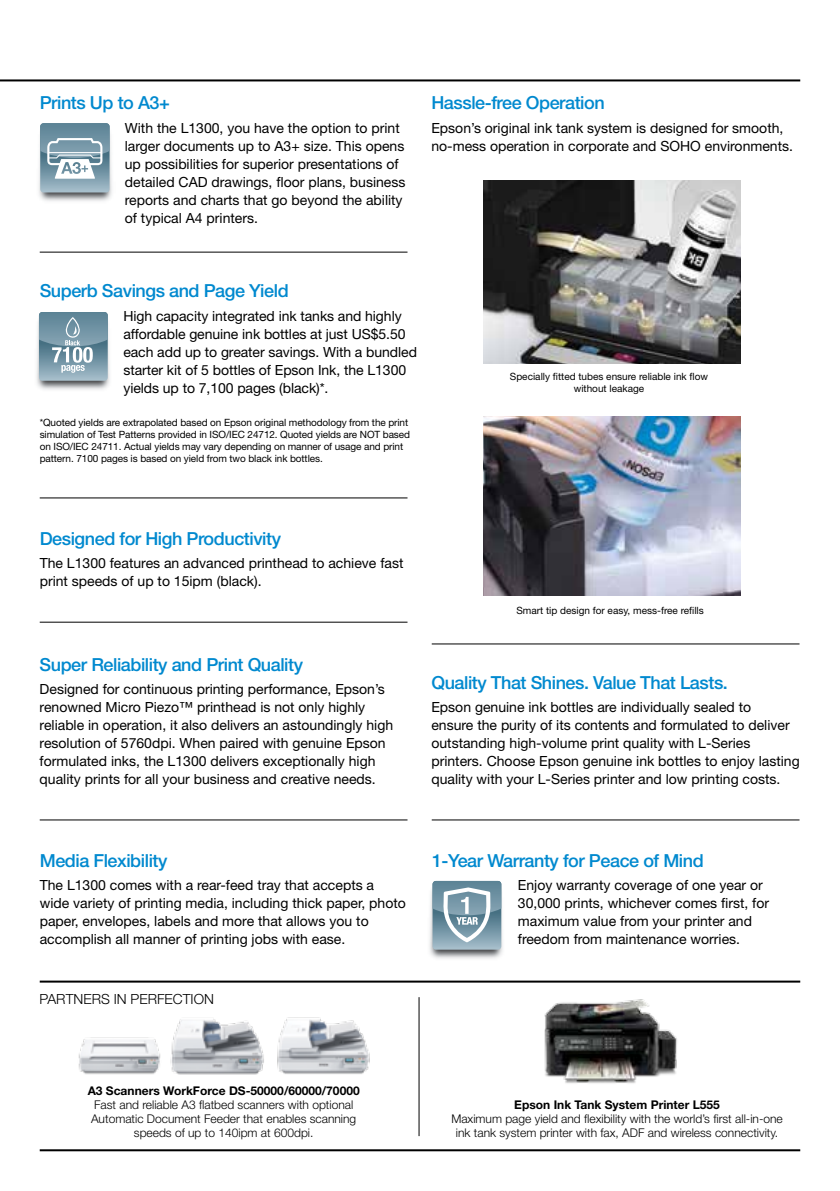
<style>
.page{position:relative;width:840px;height:1191px;background:#fff}
.page>*{position:absolute;margin:0;border:0;box-sizing:border-box;transform-origin:0 0}
.t1{font:500 18px "Helvetica Neue";letter-spacing:-.025em;color:#0089cf}
.t2{font:14px/18px "Helvetica Neue";color:#000}
.t3{font:300 14px "Helvetica Neue";color:#000}
.t4{font:300 12px/14px "Helvetica Neue";color:#000;text-align:center}
.t5{font:700 12px "Helvetica Neue";color:#000}
.t6{font:10px/12px "Helvetica Neue";letter-spacing:-.01em;color:#000}
</style>
<div class="page">
<img style="left:277px;top:1017px;width:93px;height:57px">
<img style="left:170px;top:1019px;width:94px;height:56px">
<img style="left:78px;top:1037px;width:83px;height:38px">
<hr style="left:0;top:79px;width:799px;height:2px;background:#000">
<hr style="left:40px;top:819px;width:367px;height:1px;background:#000">
<hr style="left:431px;top:819px;width:368px;height:1px;background:#000">
<hr style="left:431px;top:643px;width:368px;height:1px;background:#000">
<hr style="left:40px;top:622px;width:367px;height:1px;background:#000">
<hr style="left:40px;top:252px;width:367px;height:1px;background:#000">
<hr style="left:40px;top:497px;width:367px;height:1px;background:#000">
<hr style="left:40px;top:980px;width:759px;height:2px;background:#000">
<hr style="left:40px;top:1149px;width:759px;height:2px;background:#000">
<hr style="left:418px;top:997px;width:1px;height:139px;background:#000">
<img style="left:429px;top:880px;width:74px;height:79px">
<svg style="left:432px;top:881px;width:69px;height:68px;background:#8ca8b5"></svg>
<img style="left:39px;top:125px;width:73px;height:76px">
<svg style="left:40px;top:123px;width:69px;height:69px;background:#8eaab7"></svg>
<img style="left:483px;top:417px;width:257px;height:179px">
<img style="left:483px;top:180px;width:256px;height:183px">
<img style="left:36px;top:316px;width:74px;height:74px">
<svg style="left:39px;top:312px;width:69px;height:69px;background:#83a1af"></svg>
<img style="left:544px;top:999px;width:133px;height:85px">
<p class="t1" style="left:40px;top:92px;width:132px">Prints Up to A3+</p>
<p class="t2" style="left:125px;top:119px;width:282px">With the L1300, you have the option to print larger documents up to A3+ size. This opens up possibilities for superior presentations of detailed CAD drawings, floor plans, business reports and charts that go beyond the ability of typical A4 printers.</p>
<p class="t1" style="left:431px;top:92px;width:175px">Hassle-free Operation</p>
<p class="t2" style="left:431px;top:119px;width:363px">Epson’s original ink tank system is designed for smooth, no-mess operation in corporate and SOHO environments.</p>
<p class="t1" style="left:40px;top:280px;width:250px">Superb Savings and Page Yield</p>
<p class="t2" style="left:123px;top:306px;width:295px">High capacity integrated ink tanks and highly affordable genuine ink bottles at just US$5.50 each add up to greater savings. With a bundled starter kit of 5 bottles of Epson Ink, the L1300 yields up to 7,100 pages (black)*.</p>
<p class="t6" style="left:40px;top:417px;width:371px">*Quoted yields are extrapolated based on Epson original methodology from the print simulation of Test Patterns provided in ISO/IEC 24712. Quoted yields are NOT based on ISO/IEC 24711. Actual yields may vary depending on manner of usage and print pattern. 7100 pages is based on yield from two black ink bottles.</p>
<p class="t6" style="left:509px;top:370px;width:199px;text-align:center">Specially fitted tubes ensure reliable ink flow without leakage</p>
<p class="t1" style="left:40px;top:527px;width:243px">Designed for High Productivity</p>
<p class="t2" style="left:40px;top:554px;width:365px">The L1300 features an advanced printhead to achieve fast print speeds of up to 15ipm (black).</p>
<p class="t1" style="left:40px;top:653px;width:265px">Super Reliability and Print Quality</p>
<p class="t2" style="left:40px;top:680px;width:355px">Designed for continuous printing performance, Epson’s renowned Micro Piezo™ printhead is not only highly reliable in operation, it also delivers an astoundingly high resolution of 5760dpi. When paired with genuine Epson formulated inks, the L1300 delivers exceptionally high quality prints for all your business and creative needs.</p>
<p class="t1" style="left:40px;top:849px;width:129px">Media Flexibility</p>
<p class="t2" style="left:40px;top:876px;width:367px">The L1300 comes with a rear-feed tray that accepts a wide variety of printing media, including thick paper, photo paper, envelopes, labels and more that allows you to accomplish all manner of printing jobs with ease.</p>
<p class="t3" style="left:40px;top:990px;width:176px">PARTNERS IN PERFECTION</p>
<p class="t6" style="left:516px;top:604px;width:189px">Smart tip design for easy, mess-free refills</p>
<p class="t1" style="left:431px;top:671px;width:298px">Quality That Shines. Value That Lasts.</p>
<p class="t2" style="left:431px;top:698px;width:369px">Epson genuine ink bottles are individually sealed to<br>ensure the purity of its contents and formulated to deliver outstanding high-volume print quality with L-Series printers. Choose Epson genuine ink bottles to enjoy lasting quality with your L-Series printer and low printing costs.</p>
<p class="t1" style="left:432px;top:849px;width:273px">1-Year Warranty for Peace of Mind</p>
<p class="t2" style="left:517px;top:876px;width:253px">Enjoy warranty coverage of one year or 30,000 prints, whichever comes first, for maximum value from your printer and freedom from maintenance worries.</p>
<p class="t5" style="left:88px;top:1083px;width:273px">A3 Scanners WorkForce DS-50000/60000/70000</p>
<p class="t4" style="left:91px;top:1097px;width:266px">Fast and reliable A3 flatbed scanners with optional<br>Automatic Document Feeder that enables scanning speeds of up to 140ipm at 600dpi.</p>
<p class="t5" style="left:514px;top:1097px;width:207px">Epson Ink Tank System Printer L555</p>
<p class="t4" style="left:451px;top:1111px;width:333px">Maximum page yield and flexibility with the world’s first all-in-one ink tank system printer with fax, ADF and wireless connectivity.</p>
</div>
